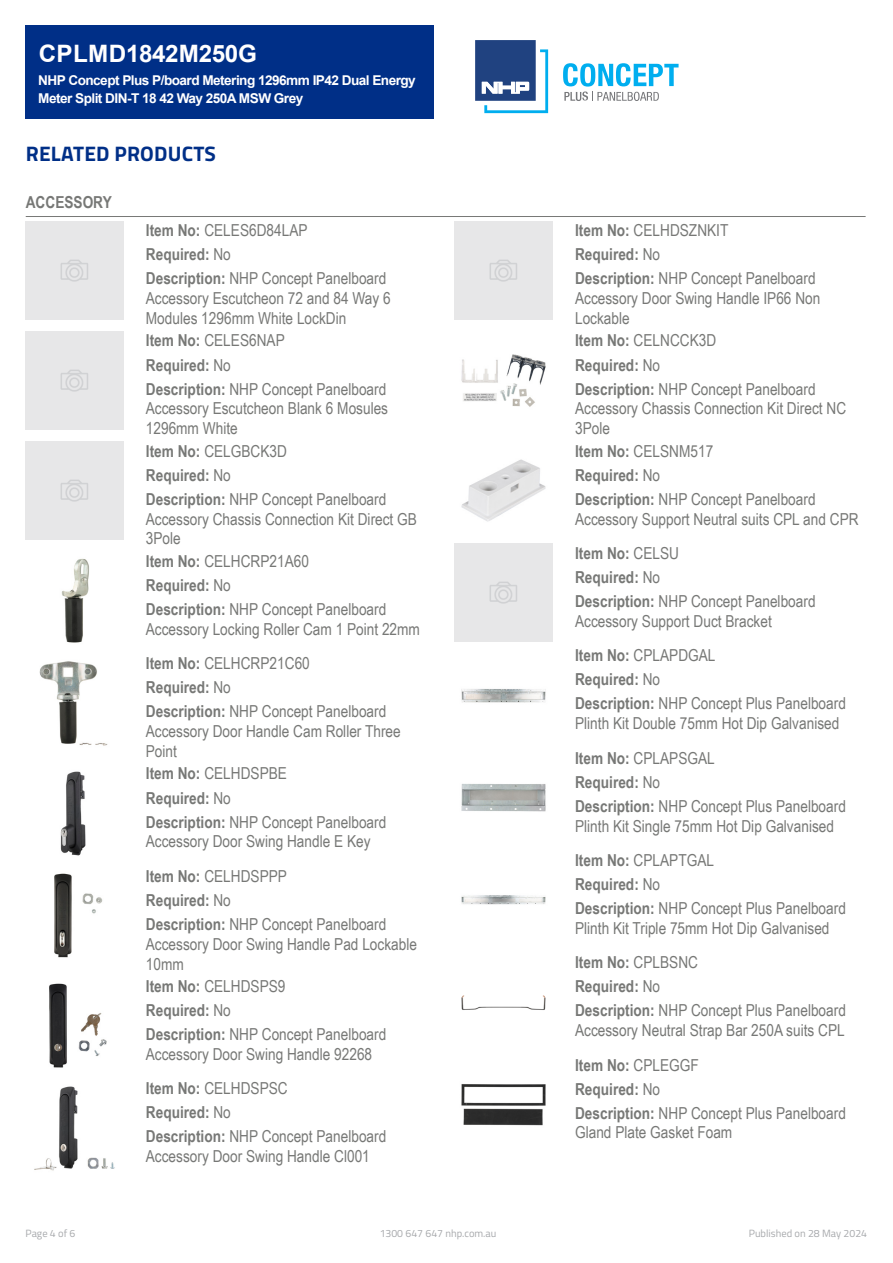
<style>
.page{position:relative;width:893px;height:1263px;background:#fff}
.page>*{position:absolute;margin:0;border:0;box-sizing:border-box;transform-origin:0 0}
.Item_Number{font:700 24px "Arial";color:#fff}
.t1{font:700 21px "Titillium";letter-spacing:.01em;color:#002f87}
.t2{font:16.5px/24px "Arial Narrow";color:#777876}
.t3{font:700 16.5px "Arial Narrow";color:#777876}
.Display_Name{font:700 13.5px/18px "Arial";letter-spacing:-.04em;color:#fff}
.t4{font:10.5px "Titillium";color:#a7a9ac}
.s1{font-weight:700}
</style>
<div class="page">
<div style="left:26px;top:26px;width:408px;height:93px;background:#002f87"></div>
<hr style="left:26px;top:216px;width:840px;height:1px;background:#777876">
<div style="left:26px;top:221px;width:98px;height:98px;background:#e7e7e8"></div>
<div style="left:26px;top:331px;width:98px;height:98px;background:#e7e7e8"></div>
<div style="left:26px;top:442px;width:98px;height:97px;background:#e7e7e8"></div>
<img style="left:61px;top:558px;width:28px;height:85px">
<img style="left:39px;top:661px;width:69px;height:85px">
<img style="left:60px;top:771px;width:26px;height:85px">
<img style="left:54px;top:873px;width:49px;height:85px">
<img style="left:49px;top:983px;width:58px;height:85px">
<img style="left:34px;top:1086px;width:81px;height:85px">
<div style="left:455px;top:221px;width:98px;height:98px;background:#e7e7e8"></div>
<img style="left:461px;top:354px;width:85px;height:53px">
<img style="left:461px;top:459px;width:85px;height:63px">
<div style="left:455px;top:544px;width:98px;height:98px;background:#e7e7e8"></div>
<img style="left:461px;top:689px;width:85px;height:14px">
<img style="left:461px;top:784px;width:85px;height:28px">
<img style="left:461px;top:895px;width:85px;height:10px">
<img style="left:461px;top:995px;width:85px;height:15px">
<img style="left:461px;top:1084px;width:85px;height:42px">
<svg style="left:475px;top:40px;width:73px;height:73px"></svg>
<svg style="left:563px;top:63px;width:116px;height:38px"></svg>
<p class="Item_Number" style="left:39px;top:37px;width:220px">CPLMD1842M250G</p>
<p class="Display_Name" style="left:38px;top:71px;width:379px">NHP Concept Plus P/board Metering 1296mm IP42 Dual Energy<br>Meter Split DIN-T 18 42 Way 250A MSW Grey</p>
<p class="t1" style="left:26px;top:137px;width:192px">RELATED PRODUCTS</p>
<p class="t3" style="left:26px;top:189px;width:88px">ACCESSORY</p>
<p class="t2" style="left:146px;top:218px;width:242px"><span class="s1">Item No:</span> CELES6D84LAP<br><span class="s1">Required:</span> No<br><span class="s1">Description:</span> NHP Concept Panelboard</p>
<p class="t2" style="left:146px;top:288px;width:246px;line-height:19.8px">Accessory Escutcheon 72 and 84 Way 6<br>Modules 1296mm White LockDin</p>
<p class="t2" style="left:146px;top:328px;width:242px"><span class="s1">Item No:</span> CELES6NAP<br><span class="s1">Required:</span> No<br><span class="s1">Description:</span> NHP Concept Panelboard</p>
<p class="t2" style="left:146px;top:398px;width:244px;line-height:19.8px">Accessory Escutcheon Blank 6 Mosules<br>1296mm White</p>
<p class="t2" style="left:146px;top:438px;width:242px"><span class="s1">Item No:</span> CELGBCK3D<br><span class="s1">Required:</span> No<br><span class="s1">Description:</span> NHP Concept Panelboard</p>
<p class="t2" style="left:146px;top:508px;width:273px;line-height:19.8px">Accessory Chassis Connection Kit Direct GB<br>3Pole</p>
<p class="t2" style="left:146px;top:548px;width:242px"><span class="s1">Item No:</span> CELHCRP21A60<br><span class="s1">Required:</span> No<br><span class="s1">Description:</span> NHP Concept Panelboard</p>
<p class="t2" style="left:146px;top:611px;width:276px;line-height:34.3px">Accessory Locking Roller Cam 1 Point 22mm<br><span class="s1">Item No:</span> CELHCRP21C60</p>
<p class="t2" style="left:146px;top:675px;width:242px"><span class="s1">Required:</span> No<br><span class="s1">Description:</span> NHP Concept Panelboard</p>
<p class="t2" style="left:146px;top:721px;width:256px;line-height:19.8px">Accessory Door Handle Cam Roller Three<br>Point</p>
<p class="t2" style="left:146px;top:761px;width:242px"><span class="s1">Item No:</span> CELHDSPBE<br><span class="s1">Required:</span> No<br><span class="s1">Description:</span> NHP Concept Panelboard</p>
<p class="t2" style="left:146px;top:824px;width:226px;line-height:34.3px">Accessory Door Swing Handle E Key<br><span class="s1">Item No:</span> CELHDSPPP</p>
<p class="t2" style="left:146px;top:887px;width:242px"><span class="s1">Required:</span> No<br><span class="s1">Description:</span> NHP Concept Panelboard</p>
<p class="t2" style="left:146px;top:933px;width:273px;line-height:19.8px">Accessory Door Swing Handle Pad Lockable<br>10mm</p>
<p class="t2" style="left:146px;top:973px;width:242px"><span class="s1">Item No:</span> CELHDSPS9<br><span class="s1">Required:</span> No<br><span class="s1">Description:</span> NHP Concept Panelboard</p>
<p class="t2" style="left:146px;top:1036px;width:228px;line-height:34.3px">Accessory Door Swing Handle 92268<br><span class="s1">Item No:</span> CELHDSPSC</p>
<p class="t2" style="left:146px;top:1100px;width:242px"><span class="s1">Required:</span> No<br><span class="s1">Description:</span> NHP Concept Panelboard</p>
<p class="t2" style="left:146px;top:1144px;width:226px">Accessory Door Swing Handle Cl001</p>
<p class="t2" style="left:575px;top:218px;width:242px"><span class="s1">Item No:</span> CELHDSZNKIT<br><span class="s1">Required:</span> No<br><span class="s1">Description:</span> NHP Concept Panelboard</p>
<p class="t2" style="left:575px;top:288px;width:247px;line-height:19.8px">Accessory Door Swing Handle IP66 Non<br>Lockable</p>
<p class="t2" style="left:575px;top:328px;width:242px"><span class="s1">Item No:</span> CELNCCK3D<br><span class="s1">Required:</span> No<br><span class="s1">Description:</span> NHP Concept Panelboard</p>
<p class="t2" style="left:575px;top:398px;width:273px;line-height:19.8px">Accessory Chassis Connection Kit Direct NC<br>3Pole</p>
<p class="t2" style="left:575px;top:438px;width:242px"><span class="s1">Item No:</span> CELSNM517<br><span class="s1">Required:</span> No<br><span class="s1">Description:</span> NHP Concept Panelboard</p>
<p class="t2" style="left:575px;top:501px;width:285px;line-height:34.3px">Accessory Support Neutral suits CPL and CPR<br><span class="s1">Item No:</span> CELSU</p>
<p class="t2" style="left:575px;top:565px;width:242px"><span class="s1">Required:</span> No<br><span class="s1">Description:</span> NHP Concept Panelboard</p>
<p class="t2" style="left:575px;top:603px;width:198px;line-height:34.3px">Accessory Support Duct Bracket<br><span class="s1">Item No:</span> CPLAPDGAL</p>
<p class="t2" style="left:575px;top:667px;width:272px"><span class="s1">Required:</span> No<br><span class="s1">Description:</span> NHP Concept Plus Panelboard</p>
<p class="t2" style="left:575px;top:706px;width:266px;line-height:34.3px">Plinth Kit Double 75mm Hot Dip Galvanised<br><span class="s1">Item No:</span> CPLAPSGAL</p>
<p class="t2" style="left:575px;top:769px;width:272px"><span class="s1">Required:</span> No<br><span class="s1">Description:</span> NHP Concept Plus Panelboard</p>
<p class="t2" style="left:575px;top:808px;width:260px;line-height:34.3px">Plinth Kit Single 75mm Hot Dip Galvanised<br><span class="s1">Item No:</span> CPLAPTGAL</p>
<p class="t2" style="left:575px;top:871px;width:272px"><span class="s1">Required:</span> No<br><span class="s1">Description:</span> NHP Concept Plus Panelboard</p>
<p class="t2" style="left:575px;top:910px;width:256px;line-height:34.3px">Plinth Kit Triple 75mm Hot Dip Galvanised<br><span class="s1">Item No:</span> CPLBSNC</p>
<p class="t2" style="left:575px;top:974px;width:272px"><span class="s1">Required:</span> No<br><span class="s1">Description:</span> NHP Concept Plus Panelboard</p>
<p class="t2" style="left:575px;top:1012px;width:271px;line-height:34.3px">Accessory Neutral Strap Bar 250A suits CPL<br><span class="s1">Item No:</span> CPLEGGF</p>
<p class="t2" style="left:575px;top:1076px;width:272px"><span class="s1">Required:</span> No<br><span class="s1">Description:</span> NHP Concept Plus Panelboard</p>
<p class="t2" style="left:575px;top:1120px;width:159px">Gland Plate Gasket Foam</p>
<p class="t4" style="left:26px;top:1226px;width:51px">Page 4 of 6</p>
<p class="t4" style="left:380px;top:1226px;width:118px">1300 647 647 nhp.com.au</p>
<p class="t4" style="left:749px;top:1226px;width:120px">Published on 28 May 2024</p>
</div>
